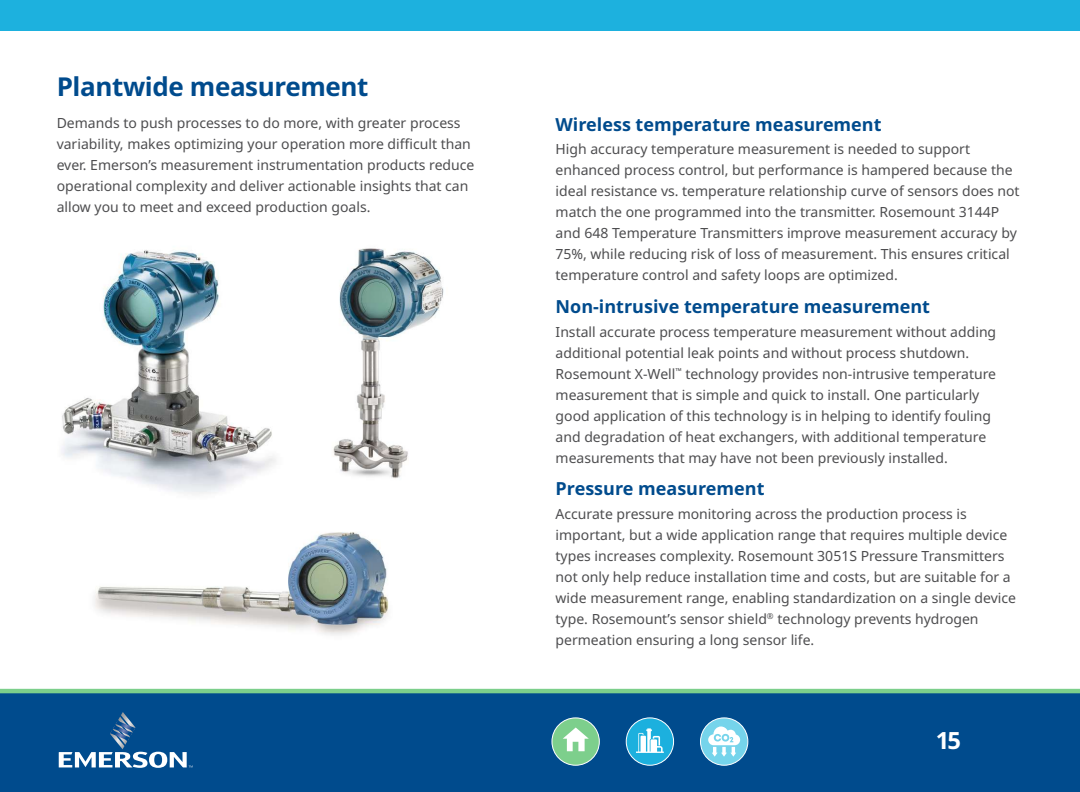
<style>
.page{position:relative;width:1080px;height:792px;background:#fff}
.page>*{position:absolute;margin:0;border:0;box-sizing:border-box;transform-origin:0 0}
.t1{font:700 26px "Noto Sans";letter-spacing:-.015em;color:#004b8d}
.t2{font:700 23.7px "Noto Sans";color:#fff}
.t3{font:700 18px "Noto Sans";color:#004b8d}
.t4{font:14px/21px "Noto Sans";color:#4d4d4f}
</style>
<div class="page">
<img style="left:94px;top:532px;width:295px;height:103px">
<img style="left:61px;top:250px;width:215px;height:244px">
<img style="left:333px;top:248px;width:111px;height:231px">
<div style="left:0;top:693px;width:1080px;height:99px;background:#004b8d"></div>
<svg style="left:59px;top:712px;width:134px;height:56px"></svg>
<div style="left:552px;top:718px;width:47px;height:47px;background:#7dcf8c;border-radius:50%"></div>
<div style="left:551px;top:717px;width:49px;height:49px;border:1px solid #fff;border-radius:50%"></div>
<svg style="left:563px;top:727px;width:26px;height:24px"></svg>
<div style="left:701px;top:718px;width:47px;height:47px;background:#75d4eb;border-radius:50%"></div>
<div style="left:700px;top:717px;width:48px;height:49px;border:1px solid #fff;border-radius:50%"></div>
<svg style="left:708px;top:727px;width:32px;height:30px"></svg>
<div style="left:626px;top:718px;width:48px;height:47px;background:#1cb0de;border-radius:50%"></div>
<div style="left:626px;top:717px;width:48px;height:49px;border:1px solid #fff;border-radius:50%"></div>
<svg style="left:636px;top:728px;width:28px;height:25px"></svg>
<div style="left:0;top:0;width:1080px;height:31px;background:#1db1de"></div>
<hr style="left:0;top:689px;width:1080px;height:4px;background:#7ccf8b">
<h1 class="t1" style="left:57px;top:72px;width:313px">Plantwide measurement</h1>
<p class="t4" style="left:57px;top:113px;width:419px">Demands to push processes to do more, with greater process variability, makes optimizing your operation more difficult than ever. Emerson’s measurement instrumentation products reduce operational complexity and deliver actionable insights that can allow you to meet and exceed production goals.</p>
<p class="t3" style="left:556px;top:114px;width:328px">Wireless temperature measurement</p>
<p class="t4" style="left:556px;top:139px;width:465px">High accuracy temperature measurement is needed to support enhanced process control, but performance is hampered because the ideal resistance vs. temperature relationship curve of sensors does not match the one programmed into the transmitter. Rosemount 3144P and 648 Temperature Transmitters improve measurement accuracy by 75%, while reducing risk of loss of measurement. This ensures critical temperature control and safety loops are optimized.</p>
<p class="t3" style="left:556px;top:296px;width:376px">Non-intrusive temperature measurement</p>
<p class="t4" style="left:556px;top:321px;width:442px">Install accurate process temperature measurement without adding additional potential leak points and without process shutdown.<br>Rosemount X-Well<sup>™</sup> technology provides non-intrusive temperature measurement that is simple and quick to install. One particularly good application of this technology is in helping to identify fouling and degradation of heat exchangers, with additional temperature measurements that may have not been previously installed.</p>
<p class="t3" style="left:556px;top:478px;width:210px">Pressure measurement</p>
<p class="t4" style="left:556px;top:503px;width:462px">Accurate pressure monitoring across the production process is important, but a wide application range that requires multiple device types increases complexity. Rosemount 3051S Pressure Transmitters not only help reduce installation time and costs, but are suitable for a wide measurement range, enabling standardization on a single device type. Rosemount’s sensor shield<sup>®</sup> technology prevents hydrogen permeation ensuring a long sensor life.</p>
<h2 class="t2" style="left:936px;top:727px;width:27px">15</h2>
</div>
